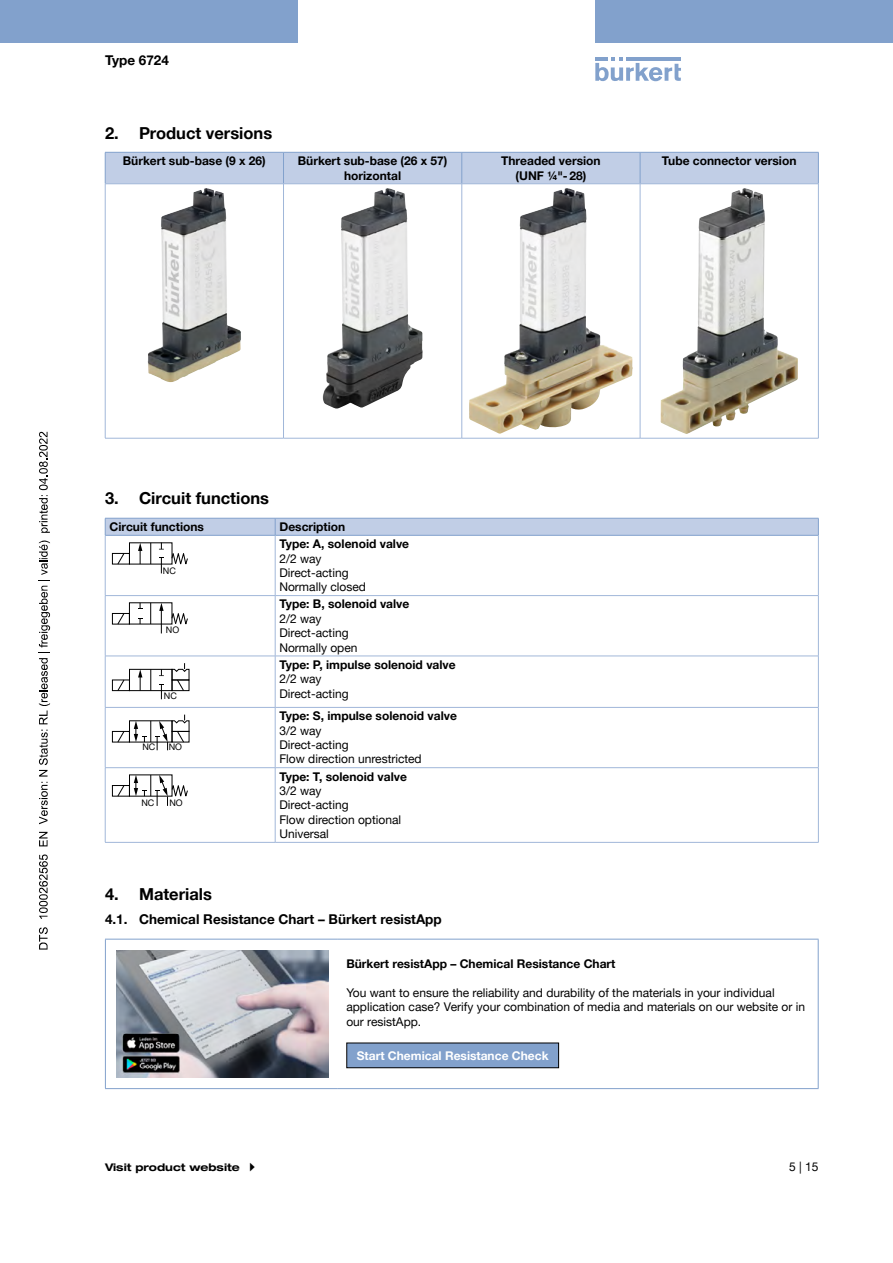
<style>
.page{position:relative;width:893px;height:1263px;background:#fff}
.page>*{position:absolute;margin:0;border:0;box-sizing:border-box;transform-origin:0 0}
.t1{font:700 16.5px "Helvetica Neue LTW1 G";color:#000}
.t2{font:700 13.5px "Helvetica Neue LTW1 G";color:#000}
.t3{font:12px/14.4px "Helvetica Neue LTW1 G";color:#000}
.t4{font:700 12px/14.4px "Helvetica Neue LTW1 G";color:#000;text-align:center}
.t5{font:700 12px "Helvetica Neue LTW1 G";color:#fff}
.t6{font:700 expanded 10.5px "Helvetica Neue LTW1 G";color:#000}
.t7{font:9px "Helvetica Neue LTW1 G";color:#000}
</style>
<div class="page">
<svg style="left:595px;top:57px;width:86px;height:24px"></svg>
<hr style="left:626px;top:57px;width:55px;height:4px;background:#82a1cc">
<div style="left:0;top:0;width:298px;height:42px;background:#82a1cc"></div>
<div style="left:595px;top:0;width:298px;height:42px;background:#82a1cc"></div>
<div style="left:106px;top:153px;width:712px;height:31px;background:#c1cee6"></div>
<hr style="left:462px;top:152px;width:1px;height:32px;background:#82a1cc">
<hr style="left:640px;top:152px;width:1px;height:32px;background:#82a1cc">
<hr style="left:283px;top:152px;width:1px;height:32px;background:#82a1cc">
<hr style="left:818px;top:152px;width:1px;height:32px;background:#82a1cc">
<hr style="left:462px;top:184px;width:1px;height:254px;background:#a1b7d9">
<hr style="left:640px;top:184px;width:1px;height:254px;background:#a1b7d9">
<hr style="left:283px;top:184px;width:1px;height:254px;background:#a1b7d9">
<hr style="left:818px;top:184px;width:1px;height:254px;background:#a1b7d9">
<hr style="left:105px;top:184px;width:1px;height:254px;background:#a1b7d9">
<hr style="left:105px;top:438px;width:178px;height:1px;background:#a1b7d9">
<hr style="left:283px;top:438px;width:179px;height:1px;background:#a1b7d9">
<hr style="left:462px;top:438px;width:178px;height:1px;background:#a1b7d9">
<hr style="left:640px;top:438px;width:179px;height:1px;background:#a1b7d9">
<hr style="left:105px;top:152px;width:178px;height:1px;background:#82a1cc">
<hr style="left:283px;top:152px;width:179px;height:1px;background:#82a1cc">
<hr style="left:462px;top:152px;width:178px;height:1px;background:#82a1cc">
<hr style="left:640px;top:152px;width:179px;height:1px;background:#82a1cc">
<hr style="left:105px;top:152px;width:1px;height:32px;background:#82a1cc">
<hr style="left:105px;top:184px;width:178px;height:1px;background:#a1b7d9">
<hr style="left:283px;top:184px;width:179px;height:1px;background:#a1b7d9">
<hr style="left:462px;top:184px;width:178px;height:1px;background:#a1b7d9">
<hr style="left:640px;top:184px;width:179px;height:1px;background:#a1b7d9">
<img style="left:148px;top:188px;width:93px;height:194px">
<img style="left:323px;top:188px;width:100px;height:220px">
<img style="left:469px;top:188px;width:164px;height:246px">
<img style="left:660px;top:188px;width:138px;height:246px">
<hr style="left:105px;top:535px;width:170px;height:1px;background:#82a1cc">
<hr style="left:275px;top:535px;width:544px;height:1px;background:#82a1cc">
<hr style="left:105px;top:535px;width:1px;height:60px;background:#a1b7d9">
<hr style="left:275px;top:535px;width:1px;height:60px;background:#a1b7d9">
<hr style="left:818px;top:535px;width:1px;height:60px;background:#a1b7d9">
<hr style="left:105px;top:595px;width:170px;height:1px;background:#a1b7d9">
<hr style="left:105px;top:596px;width:1px;height:60px;background:#a1b7d9">
<hr style="left:275px;top:595px;width:544px;height:1px;background:#a1b7d9">
<hr style="left:275px;top:596px;width:1px;height:60px;background:#a1b7d9">
<hr style="left:818px;top:596px;width:1px;height:60px;background:#a1b7d9">
<hr style="left:105px;top:656px;width:170px;height:1px;background:#a1b7d9">
<hr style="left:105px;top:656px;width:1px;height:51px;background:#a1b7d9">
<hr style="left:275px;top:656px;width:544px;height:1px;background:#a1b7d9">
<hr style="left:275px;top:656px;width:1px;height:51px;background:#a1b7d9">
<hr style="left:818px;top:656px;width:1px;height:51px;background:#a1b7d9">
<hr style="left:105px;top:707px;width:170px;height:1px;background:#a1b7d9">
<hr style="left:105px;top:708px;width:1px;height:59px;background:#a1b7d9">
<hr style="left:275px;top:707px;width:544px;height:1px;background:#a1b7d9">
<hr style="left:275px;top:708px;width:1px;height:59px;background:#a1b7d9">
<hr style="left:818px;top:708px;width:1px;height:59px;background:#a1b7d9">
<hr style="left:105px;top:767px;width:170px;height:1px;background:#a1b7d9">
<hr style="left:105px;top:768px;width:1px;height:74px;background:#a1b7d9">
<hr style="left:275px;top:767px;width:544px;height:1px;background:#a1b7d9">
<hr style="left:275px;top:768px;width:1px;height:74px;background:#a1b7d9">
<hr style="left:818px;top:768px;width:1px;height:74px;background:#a1b7d9">
<hr style="left:105px;top:842px;width:170px;height:1px;background:#a1b7d9">
<hr style="left:275px;top:842px;width:544px;height:1px;background:#a1b7d9">
<svg style="left:105px;top:518px;width:714px;height:17px;background:#bdcbe4"></svg>
<div style="left:112px;top:553px;width:18px;height:11px;border:1px solid #000"></div>
<svg style="left:117px;top:552px;width:8px;height:13px"></svg>
<svg style="left:171px;top:547px;width:17px;height:18px"></svg>
<svg style="left:150px;top:543px;width:1px;height:21px"></svg>
<svg style="left:159px;top:557px;width:5px;height:16px"></svg>
<svg style="left:159px;top:542px;width:5px;height:8px"></svg>
<svg style="left:138px;top:543px;width:4px;height:21px"></svg>
<div style="left:112px;top:613px;width:18px;height:11px;border:1px solid #000"></div>
<svg style="left:117px;top:613px;width:8px;height:12px"></svg>
<svg style="left:171px;top:610px;width:17px;height:15px"></svg>
<svg style="left:150px;top:603px;width:1px;height:21px"></svg>
<svg style="left:138px;top:618px;width:5px;height:6px"></svg>
<svg style="left:138px;top:603px;width:5px;height:6px"></svg>
<svg style="left:159px;top:603px;width:5px;height:30px"></svg>
<div style="left:112px;top:680px;width:18px;height:11px;border:1px solid #000"></div>
<svg style="left:117px;top:679px;width:8px;height:13px"></svg>
<div style="left:129px;top:669px;width:43px;height:22px;border:1px solid #000"></div>
<svg style="left:150px;top:669px;width:1px;height:22px"></svg>
<svg style="left:159px;top:684px;width:5px;height:15px"></svg>
<svg style="left:159px;top:669px;width:5px;height:7px"></svg>
<svg style="left:138px;top:669px;width:4px;height:22px"></svg>
<svg style="left:171px;top:663px;width:19px;height:29px"></svg>
<div style="left:112px;top:731px;width:18px;height:11px;border:1px solid #000"></div>
<svg style="left:117px;top:730px;width:8px;height:13px"></svg>
<div style="left:129px;top:720px;width:43px;height:22px;border:1px solid #000"></div>
<svg style="left:134px;top:715px;width:56px;height:35px"></svg>
<div style="left:112px;top:785px;width:18px;height:11px;border:1px solid #000"></div>
<svg style="left:117px;top:785px;width:8px;height:12px"></svg>
<div style="left:129px;top:774px;width:43px;height:22px;border:1px solid #000"></div>
<svg style="left:134px;top:775px;width:54px;height:31px"></svg>
<hr style="left:105px;top:939px;width:233px;height:1px;background:#82a1cc">
<hr style="left:105px;top:939px;width:1px;height:149px;background:#82a1cc">
<hr style="left:338px;top:939px;width:481px;height:1px;background:#82a1cc">
<hr style="left:818px;top:939px;width:1px;height:149px;background:#82a1cc">
<hr style="left:105px;top:1088px;width:233px;height:1px;background:#82a1cc">
<hr style="left:338px;top:1088px;width:481px;height:1px;background:#82a1cc">
<img style="left:116px;top:950px;width:213px;height:128px">
<div style="left:347px;top:1043px;width:212px;height:25px;background:#82a1cc"></div>
<div style="left:346px;top:1042px;width:213px;height:26px;border:1px solid #000"></div>
<svg style="left:39px;top:927px;width:9px;height:22px"></svg>
<svg style="left:39px;top:854px;width:9px;height:65px"></svg>
<svg style="left:39px;top:832px;width:9px;height:14px"></svg>
<svg style="left:39px;top:782px;width:9px;height:42px"></svg>
<svg style="left:39px;top:540px;width:11px;height:236px"></svg>
<svg style="left:39px;top:432px;width:11px;height:101px"></svg>
<p class="t2" style="left:105px;top:52px;width:65px">Type 6724</p>
<h1 class="t1" style="left:105px;top:123px;width:169px">2. Product versions</h1>
<p class="t4" style="left:123px;top:154px;width:145px">Bürkert sub-base (9 x 26)</p>
<p class="t4" style="left:298px;top:154px;width:151px">Bürkert sub-base (26 x 57) horizontal</p>
<p class="t4" style="left:501px;top:154px;width:101px">Threaded version (UNF ¼"-28)</p>
<p class="t4" style="left:662px;top:154px;width:136px">Tube connector version</p>
<h1 class="t1" style="left:105px;top:487px;width:166px">3. Circuit functions</h1>
<p class="t4" style="left:109px;top:519px;width:96px">Circuit functions</p>
<p class="t4" style="left:279px;top:519px;width:67px">Description</p>
<p class="t7" style="left:163px;top:565px;width:14px">NC</p>
<p class="t4" style="left:279px;top:537px;width:131px">Type: A, solenoid valve</p>
<p class="t3" style="left:279px;top:551px;width:88px">2/2 way<br>Direct-acting<br>Normally closed</p>
<p class="t7" style="left:166px;top:624px;width:15px">NO</p>
<p class="t7" style="left:164px;top:690px;width:15px">NC</p>
<p class="t7" style="left:142px;top:741px;width:14px">NC</p>
<p class="t7" style="left:169px;top:741px;width:15px">NO</p>
<p class="t7" style="left:141px;top:797px;width:14px">NC</p>
<p class="t7" style="left:169px;top:797px;width:15px">NO</p>
<p class="t4" style="left:279px;top:597px;width:131px">Type: B, solenoid valve</p>
<p class="t3" style="left:279px;top:611px;width:80px">2/2 way<br>Direct-acting<br>Normally open</p>
<p class="t4" style="left:279px;top:657px;width:178px">Type: P, impulse solenoid valve</p>
<p class="t3" style="left:279px;top:672px;width:71px">2/2 way<br>Direct-acting</p>
<p class="t4" style="left:279px;top:709px;width:179px">Type: S, impulse solenoid valve</p>
<p class="t3" style="left:279px;top:723px;width:144px">3/2 way<br>Direct-acting<br>Flow direction unrestricted</p>
<p class="t4" style="left:279px;top:769px;width:129px">Type: T, solenoid valve</p>
<p class="t3" style="left:279px;top:783px;width:123px">3/2 way<br>Direct-acting<br>Flow direction optional<br>Universal</p>
<h1 class="t1" style="left:105px;top:883px;width:108px">4. Materials</h1>
<p class="t2" style="left:105px;top:911px;width:338px">4.1. Chemical Resistance Chart – Bürkert resistApp</p>
<p class="t4" style="left:346px;top:957px;width:271px">Bürkert resistApp – Chemical Resistance Chart</p>
<p class="t3" style="left:346px;top:985px;width:460px">You want to ensure the reliability and durability of the materials in your individual application case? Verify your combination of media and materials on our website or in our resistApp.</p>
<p class="t5" style="left:357px;top:1048px;width:193px">Start Chemical Resistance Check</p>
<p class="t6" style="left:105px;top:1161px;width:136px">Visit product website</p>
<p class="t3" style="left:789px;top:1159px;width:31px">5 | 15</p>
</div>
